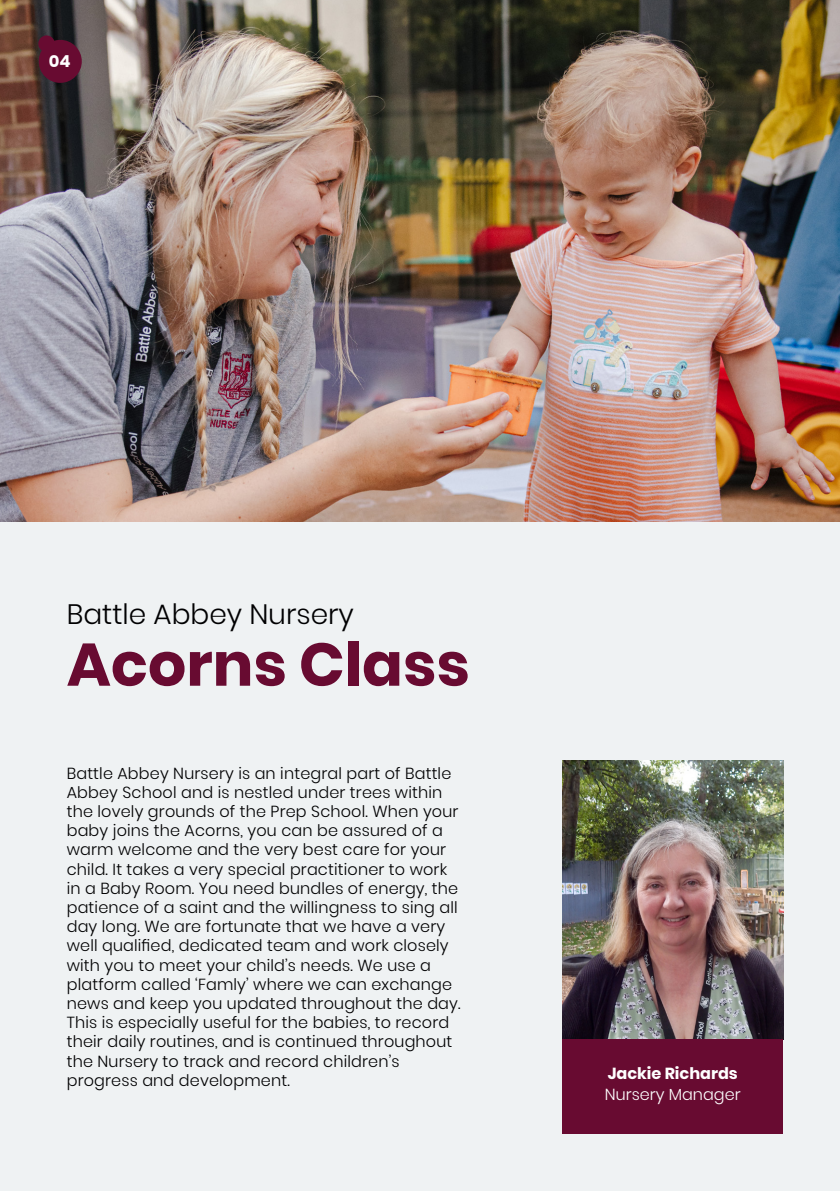
<style>
.page{position:relative;width:840px;height:1191px;background:#fff}
.page>*{position:absolute;margin:0;border:0;box-sizing:border-box;transform-origin:0 0}
.t1{font:700 60.2px "Poppins";color:#680b31}
.t2{font:300 28px "Poppins";color:#000001}
.t3{font:700 16.6px "Poppins";color:#fff}
.t4{font:300 16px/19.2px "Poppins";letter-spacing:.01em;color:#000001}
.t5{font:700 16px "Poppins";color:#fff}
.t6{font:300 16px "Poppins";color:#fff}
</style>
<div class="page">
<div style="left:0;top:0;width:839px;height:1191px;background:#eff2f3"></div>
<img style="left:0;top:0;width:839px;height:522px">
<img style="left:562px;top:760px;width:220px;height:279px">
<div style="left:562px;top:1039px;width:220px;height:95px;background:#680b31"></div>
<svg style="left:38px;top:35px;width:44px;height:48px"></svg>
<p class="t3" style="left:49px;top:52px;width:23px">04</p>
<p class="t2" style="left:67px;top:598px;width:288px">Battle Abbey Nursery</p>
<p class="t1" style="left:67px;top:629px;width:404px">Acorns Class</p>
<p class="t4" style="left:67px;top:763px;width:395px">Battle Abbey Nursery is an integral part of Battle Abbey School and is nestled under trees within the lovely grounds of the Prep School. When your baby joins the Acorns, you can be assured of a warm welcome and the very best care for your child. It takes a very special practitioner to work in a Baby Room. You need bundles of energy, the patience of a saint and the willingness to sing all day long. We are fortunate that we have a very well qualified, dedicated team and work closely with you to meet your child’s needs. We use a platform called ‘Famly’ where we can exchange news and keep you updated throughout the day.<br>This is especially useful for the babies, to record their daily routines, and is continued throughout the Nursery to track and record children’s progress and development.</p>
<p class="t5" style="left:607px;top:1064px;width:131px">Jackie Richards</p>
<p class="t6" style="left:604px;top:1085px;width:137px">Nursery Manager</p>
</div>
